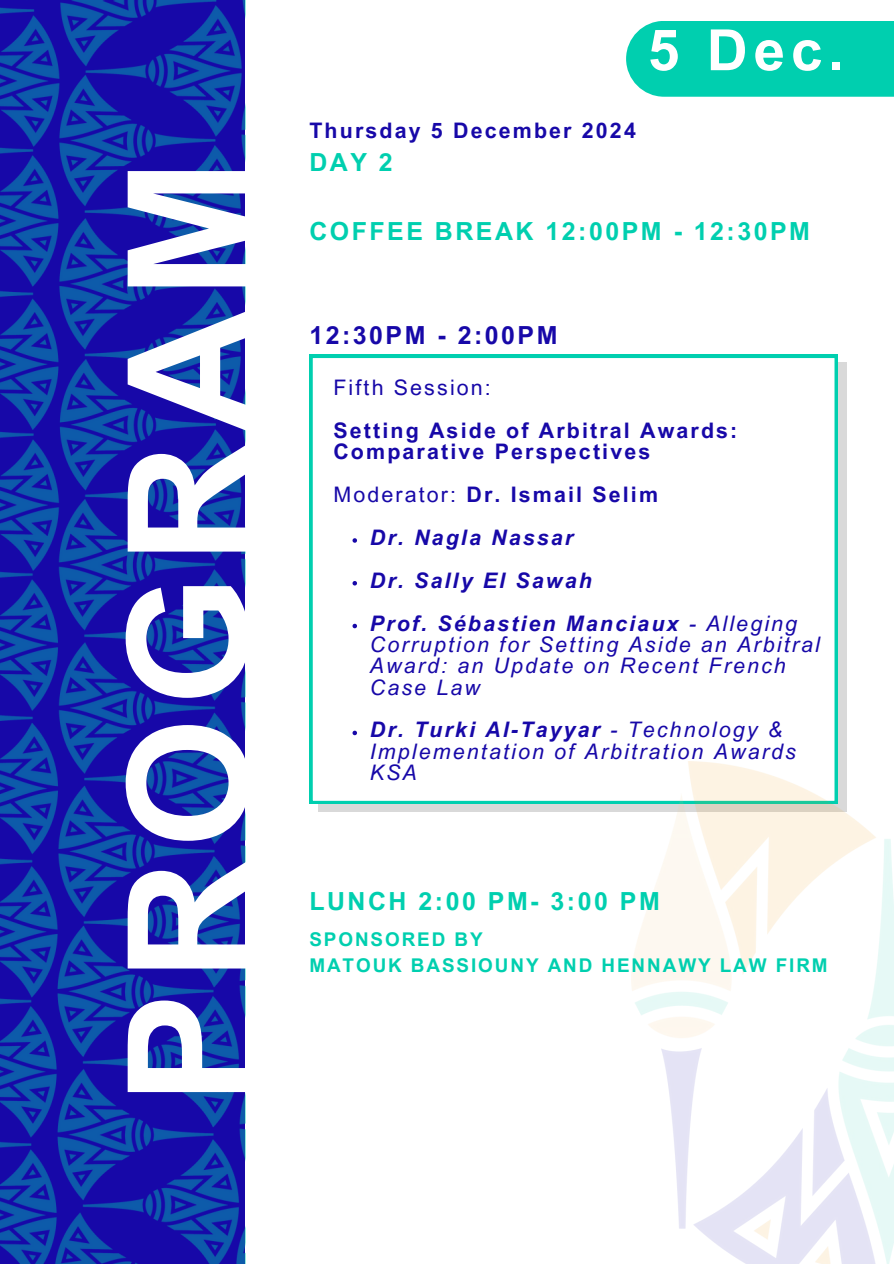
<style>
.page{position:relative;width:894px;height:1264px;background:#fff}
.page>*{position:absolute;margin:0;border:0;box-sizing:border-box;transform-origin:0 0}
.t1{font:700 166.95px "Arial MT Pro";letter-spacing:.075em;color:#fff}
.t2{font:700 56.85px "Arial MT Pro";color:#fff}
.t3{font:700 24.9px "Arial MT Pro";letter-spacing:.1em;color:#00cfaf}
.t4{font:700 24.9px "Arial MT Pro";letter-spacing:.1em;color:#1708a8}
.t5{font:italic 21.45px/21.3px "Arial MT Pro";letter-spacing:.1em;color:#1708a8}
.t6{font:700 21.45px/21.3px "Arial MT Pro";letter-spacing:.1em;color:#1708a8}
.t7{font:italic 700 21.45px "Arial MT Pro";letter-spacing:.1em;color:#1708a8}
.t8{font:21.45px "Arial MT Pro";letter-spacing:.1em;color:#1708a8}
.t9{font:700 18.9px "Arial MT Pro";letter-spacing:.1em;color:#00cfaf}
.s1{font-weight:400}
.s2{font-weight:700}
</style>
<div class="page">
<div style="left:318px;top:362px;width:528px;height:449px;background:#d9d9d9"></div>
<div style="left:309px;top:355px;width:528px;height:448px;background:#fff"></div>
<img style="left:631px;top:761px;width:262px;height:502px">
<img style="left:0;top:0;width:245px;height:1263px">
<svg style="left:352px;top:538px;width:5px;height:4px"></svg>
<svg style="left:352px;top:581px;width:5px;height:4px"></svg>
<svg style="left:352px;top:623px;width:5px;height:5px"></svg>
<svg style="left:352px;top:730px;width:5px;height:5px"></svg>
<div style="left:626px;top:21px;width:267px;height:76px;background:#00cfaf"></div>
<p class="t1" style="left:126px;top:1104px;width:946px;rotate:-90deg">PROGRAM</p>
<p class="t2" style="left:647px;top:29px;width:197px">5 Dec.</p>
<h5 class="t6" style="left:309px;top:123px;width:328px">Thursday 5 December 2024</h5>
<h1 class="t3" style="left:309px;top:153px;width:85px">DAY 2</h1>
<h5 class="t3" style="left:309px;top:222px;width:502px">COFFEE BREAK 12:00PM - 12:30PM</h5>
<h2 class="t4" style="left:309px;top:325px;width:249px">12:30PM - 2:00PM</h2>
<p class="t8" style="left:333px;top:380px;width:159px">Fifth Session:</p>
<p class="t6" style="left:333px;top:422px;width:405px">Setting Aside of Arbitral Awards:<br>Comparative Perspectives</p>
<p class="t6" style="left:333px;top:486px;width:326px"><span class="s1">Moderator:</span> Dr. Ismail Selim</p>
<p class="t7" style="left:369px;top:529px;width:205px">Dr. Nagla Nassar</p>
<h5 class="t7" style="left:369px;top:572px;width:223px">Dr. Sally El Sawah</h5>
<h5 class="t5" style="left:369px;top:615px;width:451px"><span class="s2">Prof. Sébastien Manciaux</span> - Alleging<br>Corruption for Setting Aside an Arbitral<br>Award: an Update on Recent French<br>Case Law</h5>
<p class="t5" style="left:369px;top:722px;width:427px"><span class="s2">Dr. Turki Al-Tayyar</span> - Technology &amp;<br>Implementation of Arbitration Awards<br>KSA</p>
<p class="t3" style="left:309px;top:891px;width:352px">LUNCH 2:00 PM- 3:00 PM</p>
<p class="t9" style="left:309px;top:932px;width:175px">SPONSORED BY</p>
<p class="t9" style="left:309px;top:958px;width:519px">MATOUK BASSIOUNY AND HENNAWY LAW FIRM</p>
</div>
